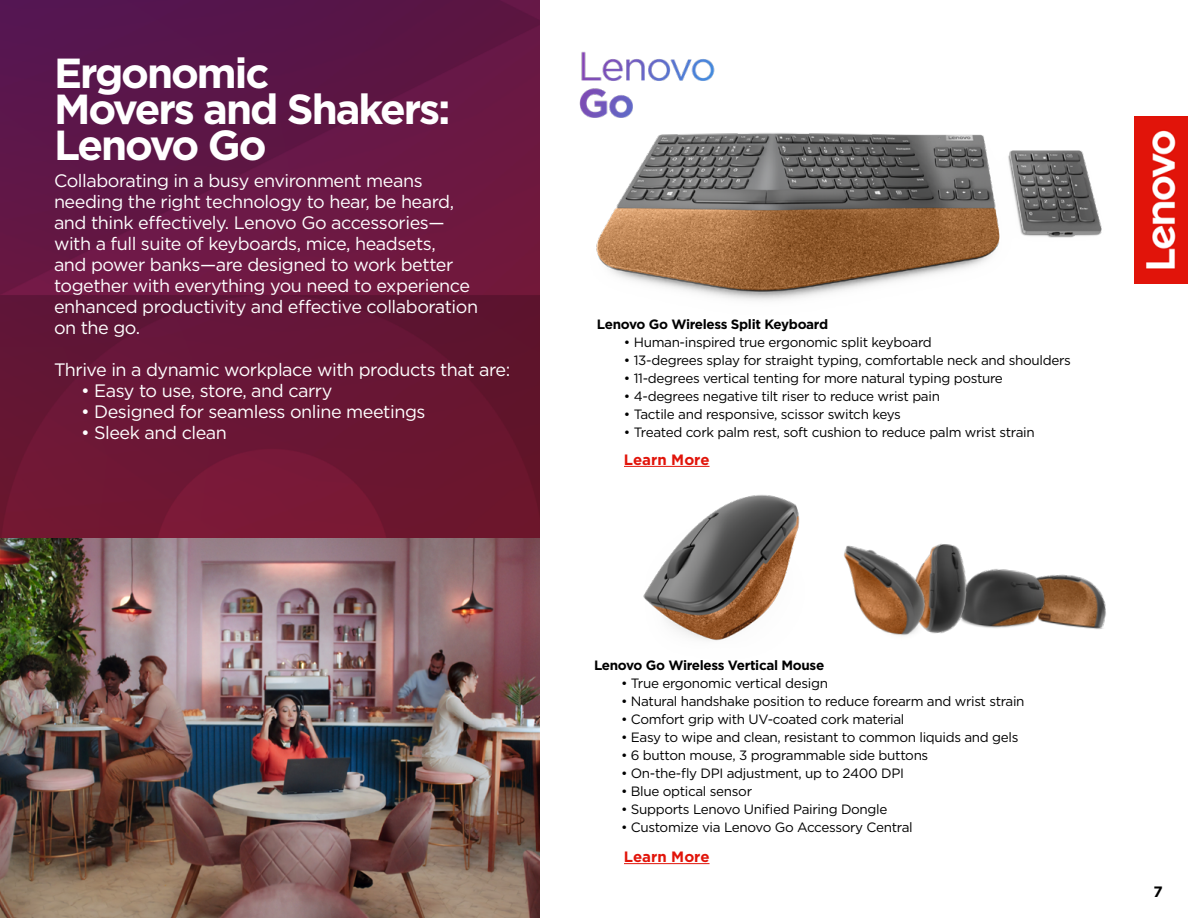
<style>
.page{position:relative;width:1188px;height:918px;background:#fff}
.page>*{position:absolute;margin:0;border:0;box-sizing:border-box;transform-origin:0 0}
.t1{font:700 42px/36px "Gotham";letter-spacing:-.05em;color:#fff}
.t2{font:18px/21px "Gotham";letter-spacing:-.025em;color:#fff}
.t3{font:700 15px "Gotham";color:#e1140a}
.t4{font:700 15px "Gotham";color:#000}
.t5{font:13.5px "Gotham";letter-spacing:-.025em;color:#000}
.t6{font:700 13.5px "Gotham";letter-spacing:-.025em;color:#000}
</style>
<div class="page">
<img style="left:0;top:0;width:540px;height:539px">
<img style="left:1149px;top:117px;width:39px;height:167px">
<img style="left:643px;top:495px;width:157px;height:146px">
<img style="left:596px;top:116px;width:553px;height:185px">
<img style="left:0;top:539px;width:540px;height:379px">
<hr style="left:624px;top:466px;width:86px;height:1px;background:#e1140a">
<hr style="left:624px;top:863px;width:86px;height:1px;background:#e1140a">
<img style="left:1059px;top:574px;width:47px;height:55px">
<img style="left:1002px;top:569px;width:57px;height:59px">
<img style="left:946px;top:544px;width:56px;height:88px">
<img style="left:844px;top:544px;width:102px;height:92px">
<img style="left:579px;top:51px;width:154px;height:85px">
<h1 class="t1" style="left:54px;top:54px;width:398px">Ergonomic<br>Movers and Shakers:<br>Lenovo Go</h1>
<p class="t2" style="left:54px;top:169px;width:426px">Collaborating in a busy environment means needing the right technology to hear, be heard, and think effectively. Lenovo Go accessories— with a full suite of keyboards, mice, headsets,<br>and power banks—are designed to work better together with everything you need to experience enhanced productivity and effective collaboration on the go.</p>
<h2 class="t2" style="left:54px;top:358px;width:458px">Thrive in a dynamic workplace with products that are:</h2>
<h2 class="t2" style="left:81px;top:379px;width:253px">• Easy to use, store, and carry</h2>
<h2 class="t2" style="left:81px;top:400px;width:346px">• Designed for seamless online meetings</h2>
<h2 class="t2" style="left:81px;top:421px;width:148px">• Sleek and clean</h2>
<p class="t6" style="left:597px;top:315px;width:233px">Lenovo Go Wireless Split Keyboard</p>
<p class="t5" style="left:624px;top:333px;width:309px">• Human-inspired true ergonomic split keyboard</p>
<p class="t5" style="left:624px;top:351px;width:448px">• 13-degrees splay for straight typing, comfortable neck and shoulders</p>
<p class="t5" style="left:624px;top:369px;width:380px">• 11-degrees vertical tenting for more natural typing posture</p>
<p class="t5" style="left:624px;top:387px;width:317px">• 4-degrees negative tilt riser to reduce wrist pain</p>
<p class="t5" style="left:624px;top:405px;width:278px">• Tactile and responsive, scissor switch keys</p>
<p class="t5" style="left:624px;top:423px;width:412px">• Treated cork palm rest, soft cushion to reduce palm wrist strain</p>
<p class="t3" style="left:624px;top:450px;width:87px">Learn More</p>
<p class="t6" style="left:594px;top:656px;width:232px">Lenovo Go Wireless Vertical Mouse</p>
<p class="t5" style="left:621px;top:674px;width:208px">• True ergonomic vertical design</p>
<p class="t5" style="left:621px;top:692px;width:405px">• Natural handshake position to reduce forearm and wrist strain</p>
<p class="t5" style="left:621px;top:710px;width:285px">• Comfort grip with UV-coated cork material</p>
<p class="t5" style="left:621px;top:728px;width:399px">• Easy to wipe and clean, resistant to common liquids and gels</p>
<p class="t5" style="left:621px;top:746px;width:309px">• 6 button mouse, 3 programmable side buttons</p>
<p class="t5" style="left:621px;top:764px;width:284px">• On-the-fly DPI adjustment, up to 2400 DPI</p>
<p class="t5" style="left:621px;top:782px;width:133px">• Blue optical sensor</p>
<p class="t5" style="left:621px;top:800px;width:268px">• Supports Lenovo Unified Pairing Dongle</p>
<p class="t5" style="left:621px;top:818px;width:293px">• Customize via Lenovo Go Accessory Central</p>
<p class="t3" style="left:624px;top:847px;width:87px">Learn More</p>
<p class="t4" style="left:1153px;top:881px;width:11px">7</p>
</div>
